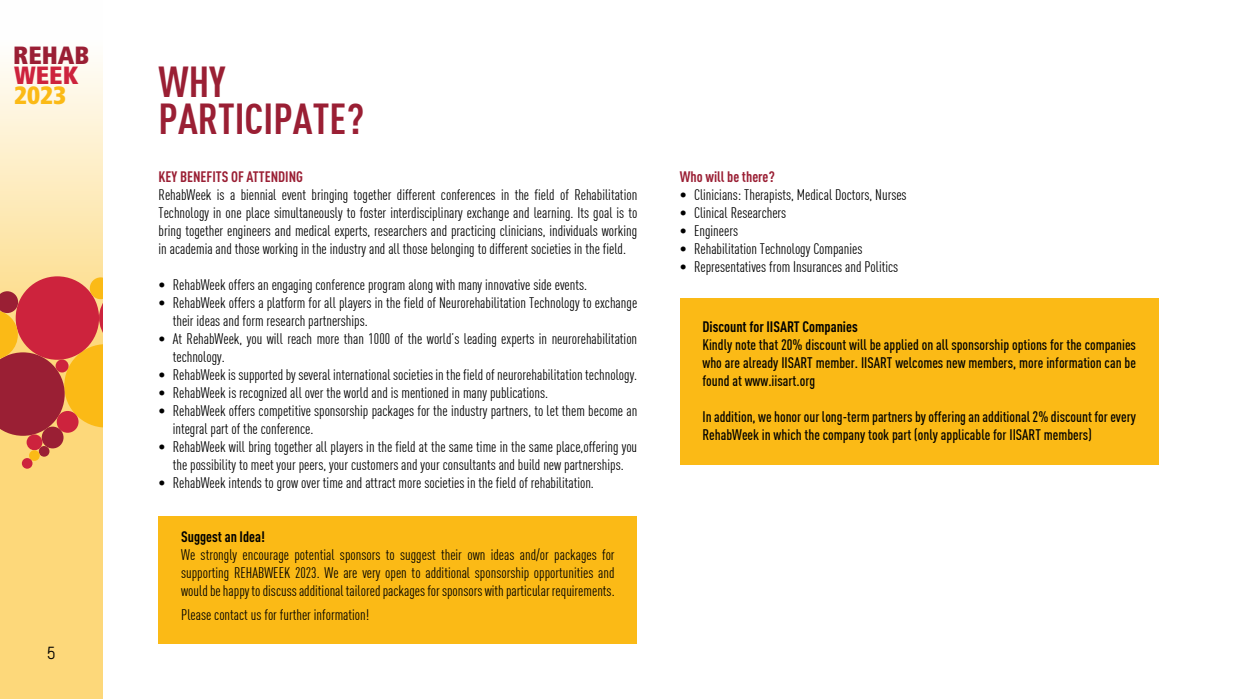
<style>
.page{position:relative;width:1241px;height:699px;background:#fff}
.page>*{position:absolute;margin:0;border:0;box-sizing:border-box;transform-origin:0 0}
.t1{font:700 42.38px/37.2px "DIN Condens";color:#9a1f34}
.t2{font:900 condensed 24.88px "Frutiger LT Std";color:#9a1f34}
.t3{font:900 condensed 24.88px "Frutiger LT Std";color:#cd233d}
.t4{font:900 condensed 24.88px "Frutiger LT Std";color:#fbba16}
.t5{font:17.5px "Abel";color:#000}
.t6{font:15px/18px "DIN Condens";color:#000}
.t7{font:500 15px/18px "DIN Condens";color:#000;text-align:justify}
.t8{font:700 15px "DIN Cond";color:#000}
.t9{font:700 15px "DIN Cond";color:#9a1f34}
</style>
<div class="page">
<svg style="left:0;top:62px;width:102px;height:636px;background:#fde19c"></svg>
<svg style="left:0;top:277px;width:102px;height:158px;background:#cc583a"></svg>
<div style="left:57px;top:410px;width:21px;height:22px;background:#cd233d;border-radius:50%"></div>
<div style="left:42px;top:426px;width:21px;height:22px;background:#9a1f34;border-radius:50%"></div>
<div style="left:27px;top:434px;width:15px;height:16px;background:#cd233d;border-radius:50%"></div>
<div style="left:39px;top:445px;width:10px;height:11px;background:#9a1f34;border-radius:50%"></div>
<div style="left:29px;top:450px;width:11px;height:10px;background:#fbba16;border-radius:50%"></div>
<div style="left:22px;top:457px;width:10px;height:11px;background:#cd233d;border-radius:50%"></div>
<div style="left:56px;top:359px;width:13px;height:13px;background:#cd233d;border-radius:50%"></div>
<div style="left:158px;top:516px;width:479px;height:127px;background:#fbba16"></div>
<div style="left:679px;top:298px;width:479px;height:165px;background:#fbba16"></div>
<h2 class="t2" style="left:13px;top:40px;width:77px">REHAB</h2>
<h2 class="t3" style="left:14px;top:60px;width:66px">WEEK</h2>
<h2 class="t4" style="left:14px;top:80px;width:53px">2023</h2>
<p class="t5" style="left:47px;top:641px;width:10px">5</p>
<h1 class="t1" style="left:158px;top:62px;width:207px">WHY<br>PARTICIPATE?</h1>
<p class="t9" style="left:158px;top:167px;width:146px">KEY BENEFITS OF ATTENDING</p>
<p class="t6" style="left:158px;top:185px;width:480px;text-align:justify">RehabWeek is a biennial event bringing together different conferences in the field of Rehabilitation Technology in one place simultaneously to foster interdisciplinary exchange and learning. Its goal is to bring together engineers and medical experts, researchers and practicing clinicians, individuals working in academia and those working in the industry and all those belonging to different societies in the field.</p>
<p class="t6" style="left:158px;top:275px;width:430px">• RehabWeek offers an engaging conference program along with many innovative side events.</p>
<p class="t6" style="left:173px;top:293px;width:466px;text-indent:-14px">• RehabWeek offers a platform for all players in the field of Neurorehabilitation Technology to exchange their ideas and form research partnerships.</p>
<p class="t6" style="left:173px;top:329px;width:466px;text-indent:-14px">• At RehabWeek, you will reach more than 1000 of the world’s leading experts in neurorehabilitation technology.</p>
<p class="t6" style="left:158px;top:365px;width:480px">• RehabWeek is supported by several international societies in the field of neurorehabilitation technology.</p>
<p class="t6" style="left:158px;top:383px;width:391px">• RehabWeek is recognized all over the world and is mentioned in many publications.</p>
<p class="t6" style="left:173px;top:401px;width:466px;text-indent:-14px">• RehabWeek offers competitive sponsorship packages for the industry partners, to let them become an integral part of the conference.</p>
<p class="t6" style="left:158px;top:437px;width:480px;text-align:center">• RehabWeek will bring together all players in the field at the same time in the same place,offering you the possibility to meet your peers, your customers and your consultants and build new partnerships.</p>
<p class="t6" style="left:158px;top:473px;width:437px">• RehabWeek intends to grow over time and attract more societies in the field of rehabilitation.</p>
<p class="t8" style="left:181px;top:527px;width:85px">Suggest an Idea!</p>
<p class="t6" style="left:181px;top:545px;width:435px;text-align:justify">We strongly encourage potential sponsors to suggest their own ideas and/or packages for supporting REHABWEEK 2023. We are very open to additional sponsorship opportunities and would be happy to discuss additional tailored packages for sponsors with particular requirements.</p>
<p class="t6" style="left:181px;top:604px;width:189px">Please contact us for further information!</p>
<p class="t9" style="left:679px;top:167px;width:97px">Who will be there?</p>
<p class="t6" style="left:679px;top:185px;width:228px">• Clinicians: Therapists, Medical Doctors, Nurses</p>
<p class="t6" style="left:679px;top:203px;width:108px">• Clinical Researchers</p>
<p class="t6" style="left:679px;top:221px;width:60px">• Engineers</p>
<p class="t6" style="left:679px;top:239px;width:184px">• Rehabilitation Technology Companies</p>
<p class="t6" style="left:679px;top:257px;width:220px">• Representatives from Insurances and Politics</p>
<p class="t8" style="left:702px;top:317px;width:157px">Discount for IISART Companies</p>
<p class="t7" style="left:702px;top:335px;width:435px">Kindly note that 20% discount will be applied on all sponsorship options for the companies who are already IISART member. IISART welcomes new members, more information can be found at www.iisart.org</p>
<p class="t7" style="left:702px;top:407px;width:435px">In addition, we honor our long-term partners by offering an additional 2% discount for every<br>RehabWeek in which the company took part (only applicable for IISART members)</p>
</div>
